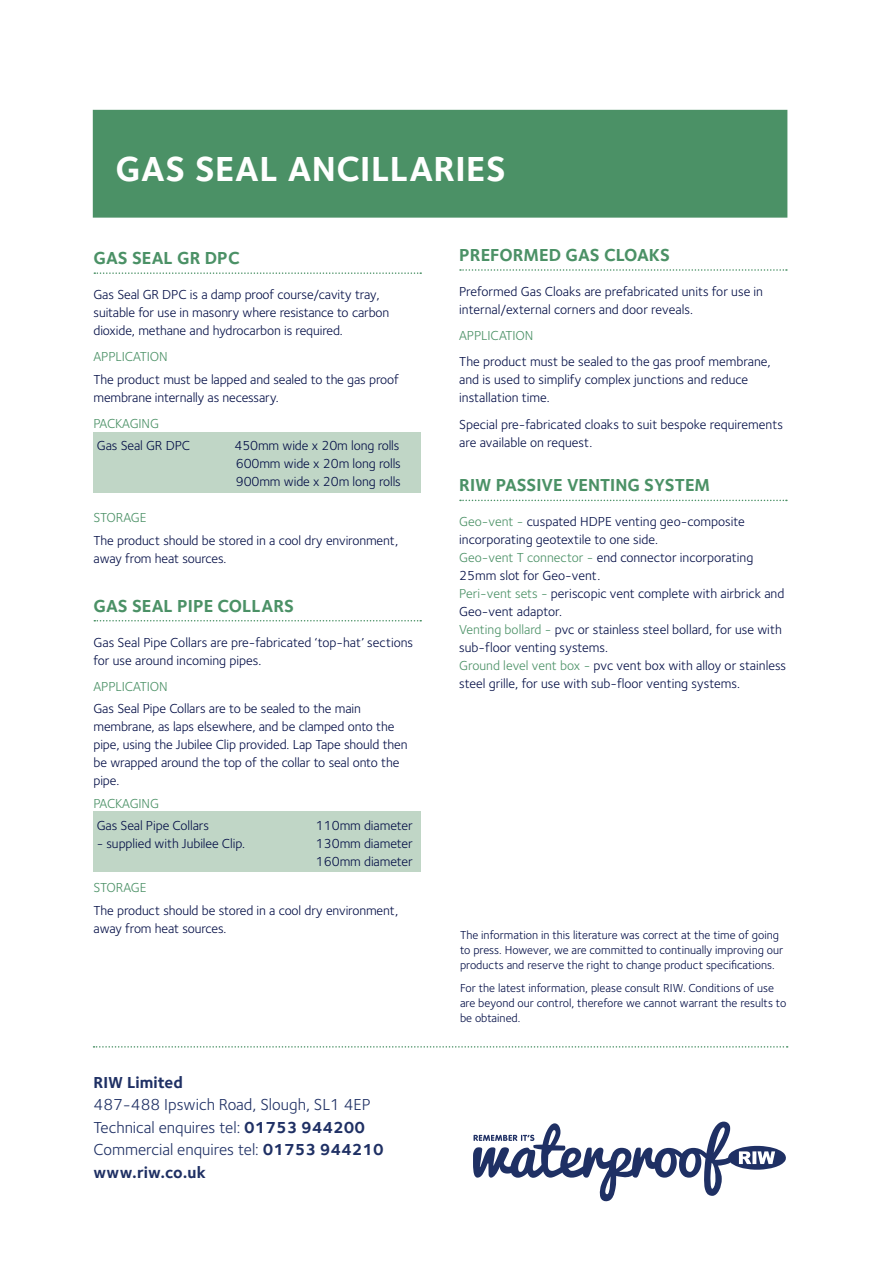
<style>
.page{position:relative;width:893px;height:1263px;background:#fff}
.page>*{position:absolute;margin:0;border:0;box-sizing:border-box;transform-origin:0 0}
.t1{font:700 36px "Foundry Sterling";letter-spacing:.015em;color:#fff}
.t2{font:700 18px "Foundry Sterling";color:#4b9166}
.t3{font:16.5px/22.5px "Foundry Sterling";color:#1f3064}
.t4{font:700 16.5px "Foundry Sterling";color:#1f3064}
.t5{font:13.5px/18px "Foundry Sterling";letter-spacing:-.005em;color:#030e46}
.t6{font:13.5px "Foundry Sterling";letter-spacing:-.01em;color:#4b9166}
.t7{font:12px/15px "Foundry Sterling";color:#030e46}
.s1{font-weight:700}
.s2{color:#4b9166}
</style>
<div class="page">
<div style="left:94px;top:812px;width:327px;height:60px;background:#c0d6c6"></div>
<div style="left:94px;top:433px;width:327px;height:60px;background:#c0d6c6"></div>
<div style="left:94px;top:111px;width:693px;height:106px;background:#4b9166"></div>
<div style="left:93px;top:110px;width:694px;height:108px;border:2px solid #4b9166"></div>
<svg style="left:94px;top:272px;width:327px;height:2px"></svg>
<svg style="left:94px;top:620px;width:327px;height:1px"></svg>
<svg style="left:94px;top:1046px;width:694px;height:1px"></svg>
<svg style="left:473px;top:1121px;width:313px;height:81px"></svg>
<svg style="left:460px;top:269px;width:327px;height:2px"></svg>
<svg style="left:460px;top:500px;width:327px;height:1px"></svg>
<h1 class="t1" style="left:116px;top:147px;width:392px">GAS SEAL ANCILLARIES</h1>
<h2 class="t2" style="left:94px;top:247px;width:148px">GAS SEAL GR DPC</h2>
<p class="t5" style="left:94px;top:286px;width:297px">Gas Seal GR DPC is a damp proof course/cavity tray, suitable for use in masonry where resistance to carbon dioxide, methane and hydrocarbon is required.</p>
<p class="t6" style="left:94px;top:349px;width:76px">APPLICATION</p>
<p class="t5" style="left:94px;top:370px;width:307px">The product must be lapped and sealed to the gas proof membrane internally as necessary.</p>
<p class="t6" style="left:94px;top:416px;width:67px">PACKAGING</p>
<p class="t5" style="left:97px;top:437px;width:95px">Gas Seal GR DPC</p>
<p class="t5" style="left:234px;top:437px;width:168px;text-align:justify">450mm wide x 20m long rolls 600mm wide x 20m long rolls 900mm wide x 20m long rolls</p>
<p class="t6" style="left:94px;top:510px;width:54px">STORAGE</p>
<p class="t5" style="left:94px;top:531px;width:306px">The product should be stored in a cool dry environment, away from heat sources.</p>
<h2 class="t2" style="left:94px;top:595px;width:202px">GAS SEAL PIPE COLLARS</h2>
<p class="t5" style="left:94px;top:633px;width:321px">Gas Seal Pipe Collars are pre-fabricated ‘top-hat’ sections for use around incoming pipes.</p>
<p class="t6" style="left:94px;top:679px;width:76px">APPLICATION</p>
<p class="t5" style="left:94px;top:700px;width:315px">Gas Seal Pipe Collars are to be sealed to the main membrane, as laps elsewhere, and be clamped onto the pipe, using the Jubilee Clip provided. Lap Tape should then be wrapped around the top of the collar to seal onto the pipe.</p>
<p class="t6" style="left:94px;top:795px;width:67px">PACKAGING</p>
<p class="t5" style="left:97px;top:816px;width:114px">Gas Seal Pipe Collars</p>
<p class="t5" style="left:316px;top:816px;width:98px">110mm diameter</p>
<p class="t5" style="left:97px;top:834px;width:150px">- supplied with Jubilee Clip.</p>
<p class="t5" style="left:316px;top:834px;width:99px">130mm diameter<br>160mm diameter</p>
<p class="t6" style="left:94px;top:880px;width:54px">STORAGE</p>
<p class="t5" style="left:94px;top:901px;width:306px">The product should be stored in a cool dry environment, away from heat sources.</p>
<p class="t4" style="left:94px;top:1072px;width:91px">RIW Limited</p>
<p class="t3" style="left:94px;top:1094px;width:292px">487-488 Ipswich Road, Slough, SL1 4EP<br>Technical enquires tel: <span class="s1">01753 944200<br></span>Commercial enquires tel: <span class="s1">01753 944210 www.riw.co.uk</span></p>
<h2 class="t2" style="left:459px;top:244px;width:212px">PREFORMED GAS CLOAKS</h2>
<p class="t5" style="left:459px;top:282px;width:305px">Preformed Gas Cloaks are prefabricated units for use in internal/external corners and door reveals.</p>
<p class="t6" style="left:459px;top:327px;width:76px">APPLICATION</p>
<p class="t5" style="left:459px;top:353px;width:313px">The product must be sealed to the gas proof membrane, and is used to simplify complex junctions and reduce installation time.</p>
<p class="t5" style="left:459px;top:415px;width:325px">Special pre-fabricated cloaks to suit bespoke requirements are available on request.</p>
<h2 class="t2" style="left:459px;top:474px;width:252px">RIW PASSIVE VENTING SYSTEM</h2>
<p class="t5" style="left:459px;top:513px;width:328px"><span class="s2">Geo-vent -</span> cuspated HDPE venting geo-composite incorporating geotextile to one side.<br><span class="s2">Geo-vent T connector -</span> end connector incorporating 25mm slot for Geo-vent.<br><span class="s2">Peri-vent sets -</span> periscopic vent complete with airbrick and Geo-vent adaptor.<br><span class="s2">Venting bollard -</span> pvc or stainless steel bollard, for use with sub-floor venting systems.<br><span class="s2">Ground level vent box -</span> pvc vent box with alloy or stainless steel grille, for use with sub-floor venting systems.</p>
<p class="t7" style="left:460px;top:927px;width:325px">The information in this literature was correct at the time of going to press. However, we are committed to continually improving our products and reserve the right to change product specifications.</p>
<p class="t7" style="left:460px;top:981px;width:328px">For the latest information, please consult RIW. Conditions of use are beyond our control, therefore we cannot warrant the results to be obtained.</p>
</div>
